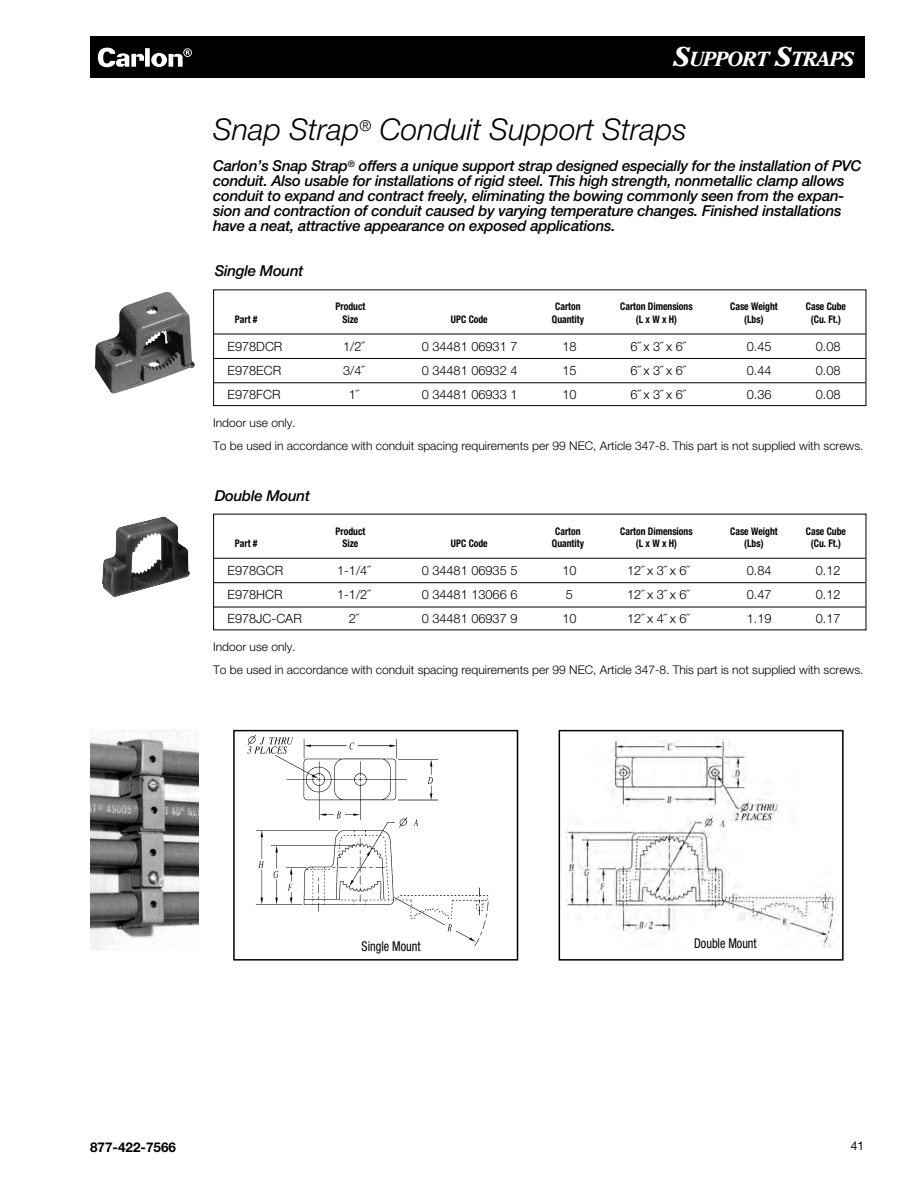
<style>
.page{position:relative;width:918px;height:1188px;background:#fff}
.page>*{position:absolute;margin:0;border:0;box-sizing:border-box;transform-origin:0 0}
.t1{font:italic 300 30px "Helvetica Neue";color:#000}
.t2{font:italic 700 20.25px "Cheltenham";letter-spacing:-.02em;color:#fff}
.t3{font:italic 500 15px/15px "Helvetica Neue";letter-spacing:-.015em;color:#000}
.t4{font:condensed 13.5px "Helvetica Neue";color:#000;scale:.9 1}
.t5{font:700 13.5px "Helvetica Neue";color:#000}
.t6{font:300 12.75px "Helvetica Neue";color:#000}
.t7{font:300 12px/22.8px "Helvetica Neue";color:#000}
.t8{font:12px "Helvetica Neue";color:#000}
.t9{font:700 condensed 10.5px "Helvetica Neue";color:#000;scale:.92 1}
.s1{font-size:27px}
</style>
<div class="page">
<div style="left:91px;top:36px;width:774px;height:42px;background:#000"></div>
<div style="left:145px;top:48px;width:5px;height:19px;background:#fff"></div>
<svg style="left:97px;top:47px;width:47px;height:21px"></svg>
<svg style="left:151px;top:48px;width:41px;height:19px"></svg>
<img style="left:566px;top:736px;width:270px;height:212px">
<div style="left:559px;top:730px;width:285px;height:231px;border:2px solid #000"></div>
<img style="left:90px;top:729px;width:109px;height:222px">
<img style="left:102px;top:516px;width:88px;height:81px">
<img style="left:95px;top:292px;width:100px;height:102px">
<div style="left:213px;top:290px;width:653px;height:116px;border:1px solid #000"></div>
<hr style="left:214px;top:334px;width:652px;height:1px;background:#000">
<hr style="left:214px;top:358px;width:652px;height:1px;background:#000">
<hr style="left:214px;top:382px;width:652px;height:1px;background:#000">
<hr style="left:214px;top:558px;width:652px;height:1px;background:#000">
<hr style="left:214px;top:582px;width:652px;height:1px;background:#000">
<hr style="left:214px;top:607px;width:652px;height:1px;background:#000">
<img style="left:247px;top:734px;width:242px;height:212px">
<div style="left:233px;top:730px;width:285px;height:231px;border:2px solid #000"></div>
<h2 class="t2" style="left:674px;top:48px;width:182px"><span class="s1">S</span>UPPORT <span class="s1">S</span>TRAPS</h2>
<h1 class="t1" style="left:213px;top:118px;width:475px">Snap Strap<sup>®</sup> Conduit Support Straps</h1>
<p class="t3" style="left:213px;top:160px;width:650px">Carlon’s Snap Strap<sup>®</sup> offers a unique support strap designed especially for the installation of PVC conduit. Also usable for installations of rigid steel. This high strength, nonmetallic clamp allows conduit to expand and contract freely, eliminating the bowing commonly seen from the expan&shy;sion and contraction of conduit caused by varying temperature changes. Finished installations have a neat, attractive appearance on exposed applications.</p>
<p class="t3" style="left:215px;top:265px;width:90px">Single Mount</p>
<p class="t9" style="left:336px;top:303px;width:34px">Product</p>
<p class="t9" style="left:555px;top:303px;width:29px">Carton</p>
<p class="t9" style="left:620px;top:303px;width:80px">Carton Dimensions</p>
<p class="t9" style="left:730px;top:303px;width:53px">Case Weight</p>
<p class="t9" style="left:806px;top:303px;width:45px">Case Cube</p>
<p class="t9" style="left:235px;top:315px;width:26px">Part #</p>
<p class="t9" style="left:343px;top:315px;width:19px">Size</p>
<p class="t9" style="left:451px;top:315px;width:42px">UPC Code</p>
<p class="t9" style="left:552px;top:315px;width:36px">Quantity</p>
<p class="t9" style="left:636px;top:315px;width:46px">(LxWxH)</p>
<p class="t9" style="left:744px;top:315px;width:22px">(Lbs)</p>
<p class="t9" style="left:811px;top:315px;width:34px">(Cu. Ft.)</p>
<p class="t6" style="left:227px;top:341px;width:57px">E978DCR</p>
<p class="t6" style="left:343px;top:341px;width:22px">1/2˝</p>
<p class="t6" style="left:422px;top:341px;width:97px">0 34481 06931 7</p>
<p class="t6" style="left:562px;top:341px;width:16px">18</p>
<p class="t6" style="left:631px;top:341px;width:56px">6˝x3˝x6˝</p>
<p class="t6" style="left:747px;top:341px;width:26px">0.45</p>
<p class="t6" style="left:816px;top:341px;width:26px">0.08</p>
<p class="t6" style="left:227px;top:366px;width:55px">E978ECR</p>
<p class="t6" style="left:343px;top:366px;width:22px">3/4˝</p>
<p class="t6" style="left:422px;top:366px;width:97px">0 34481 06932 4</p>
<p class="t6" style="left:562px;top:366px;width:16px">15</p>
<p class="t6" style="left:631px;top:366px;width:56px">6˝x3˝x6˝</p>
<p class="t6" style="left:747px;top:366px;width:26px">0.44</p>
<p class="t6" style="left:816px;top:366px;width:26px">0.08</p>
<p class="t6" style="left:227px;top:390px;width:55px">E978FCR</p>
<p class="t6" style="left:349px;top:390px;width:11px">1˝</p>
<p class="t6" style="left:422px;top:390px;width:97px">0 34481 06933 1</p>
<p class="t6" style="left:562px;top:390px;width:16px">10</p>
<p class="t6" style="left:631px;top:390px;width:56px">6˝x3˝x6˝</p>
<p class="t6" style="left:747px;top:390px;width:26px">0.36</p>
<p class="t6" style="left:816px;top:390px;width:26px">0.08</p>
<p class="t7" style="left:213px;top:413px;width:652px">Indoor use only.<br>To be used in accordance with conduit spacing requirements per 99 NEC, Article 347-8. This part is not supplied with screws.</p>
<p class="t3" style="left:215px;top:489px;width:97px">Double Mount</p>
<p class="t9" style="left:336px;top:527px;width:34px">Product</p>
<p class="t9" style="left:555px;top:527px;width:29px">Carton</p>
<p class="t9" style="left:620px;top:527px;width:80px">Carton Dimensions</p>
<p class="t9" style="left:730px;top:527px;width:53px">Case Weight</p>
<p class="t9" style="left:806px;top:527px;width:45px">Case Cube</p>
<p class="t9" style="left:235px;top:540px;width:26px">Part #</p>
<p class="t9" style="left:343px;top:540px;width:19px">Size</p>
<p class="t9" style="left:451px;top:540px;width:42px">UPC Code</p>
<p class="t9" style="left:552px;top:540px;width:36px">Quantity</p>
<p class="t9" style="left:636px;top:540px;width:46px">(LxWxH)</p>
<p class="t9" style="left:744px;top:540px;width:22px">(Lbs)</p>
<p class="t9" style="left:811px;top:540px;width:34px">(Cu. Ft.)</p>
<p class="t6" style="left:227px;top:566px;width:57px">E978GCR</p>
<p class="t6" style="left:337px;top:566px;width:34px">1-1/4˝</p>
<p class="t6" style="left:422px;top:566px;width:97px">0 34481 06935 5</p>
<p class="t6" style="left:562px;top:566px;width:16px">10</p>
<p class="t6" style="left:627px;top:566px;width:63px">12˝ x 3˝ x 6˝</p>
<p class="t6" style="left:747px;top:566px;width:26px">0.84</p>
<p class="t6" style="left:816px;top:566px;width:26px">0.12</p>
<p class="t6" style="left:227px;top:590px;width:57px">E978HCR</p>
<p class="t6" style="left:337px;top:590px;width:34px">1-1/2˝</p>
<p class="t6" style="left:422px;top:590px;width:97px">0 34481 13066 6</p>
<p class="t6" style="left:566px;top:590px;width:9px">5</p>
<p class="t6" style="left:627px;top:590px;width:63px">12˝ x 3˝ x 6˝</p>
<p class="t6" style="left:747px;top:590px;width:26px">0.47</p>
<p class="t6" style="left:816px;top:590px;width:26px">0.12</p>
<p class="t6" style="left:227px;top:614px;width:76px">E978JC-CAR</p>
<p class="t6" style="left:349px;top:614px;width:11px">2˝</p>
<p class="t6" style="left:422px;top:614px;width:97px">0 34481 06937 9</p>
<p class="t6" style="left:562px;top:614px;width:16px">10</p>
<p class="t6" style="left:627px;top:614px;width:63px">12˝ x 4˝ x 6˝</p>
<p class="t6" style="left:747px;top:614px;width:26px">1.19</p>
<p class="t6" style="left:816px;top:614px;width:26px">0.17</p>
<p class="t7" style="left:213px;top:637px;width:652px">Indoor use only.<br>To be used in accordance with conduit spacing requirements per 99 NEC, Article 347-8. This part is not supplied with screws.</p>
<p class="t4" style="left:362px;top:941px;width:67px">Single Mount</p>
<p class="t4" style="left:694px;top:939px;width:71px">Double Mount</p>
<p class="t5" style="left:90px;top:1142px;width:88px">877-422-7566</p>
<p class="t8" style="left:851px;top:1142px;width:15px">41</p>
</div>
